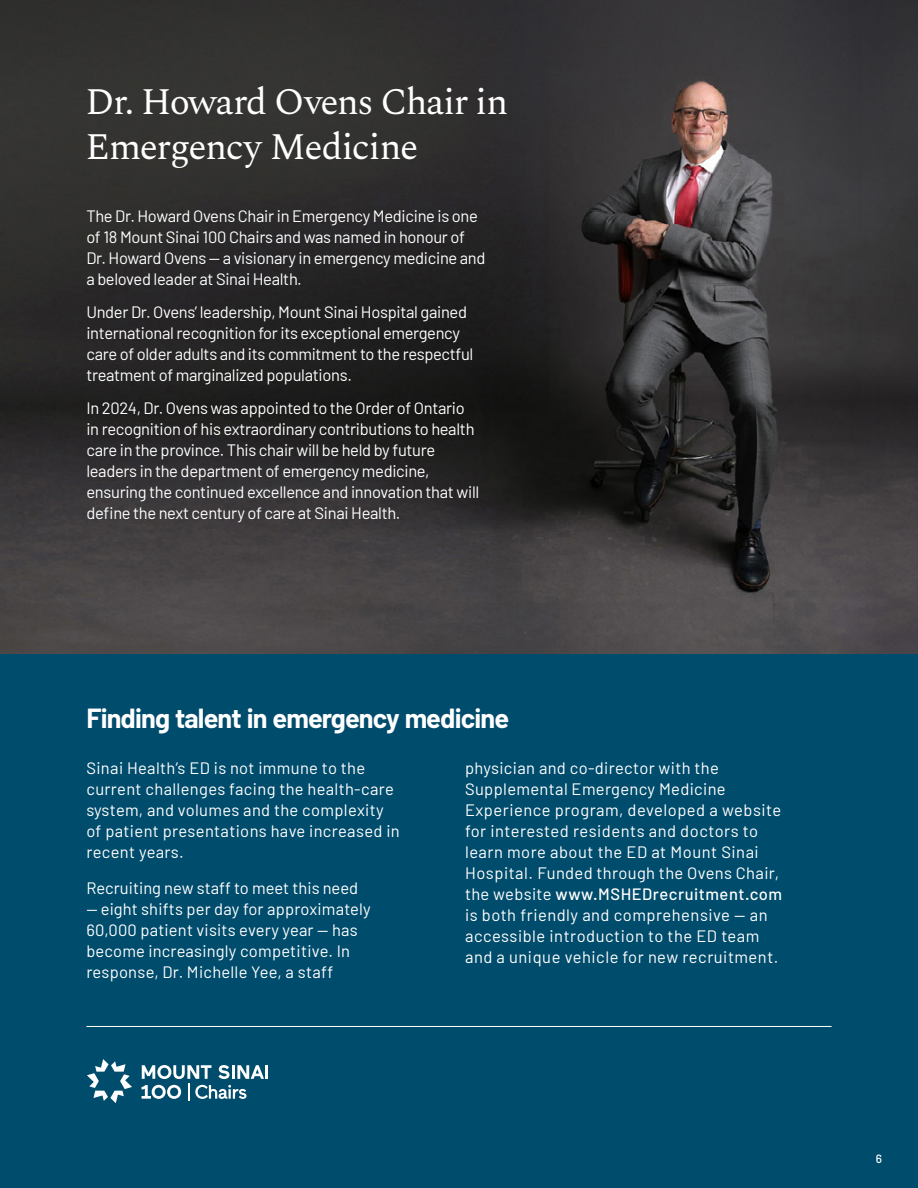
<style>
.page{position:relative;width:918px;height:1188px;background:#fff}
.page>*{position:absolute;margin:0;border:0;box-sizing:border-box;transform-origin:0 0}
.H1_Spectral_28pt{font:37.5px/45px "Spectral";letter-spacing:-.04em;color:#fff}
.H3_-_Barlow_Subtitles{font:700 27px "Barlow";letter-spacing:-.03em;color:#fff}
.Text_1{font:16.5px/21px "Barlow";letter-spacing:-.02em;color:#fff}
.Text_1-2{font:16.5px/21px "Barlow";letter-spacing:.03em;color:#fff}
.Text_1-3{font:16.5px/21px "Barlow";letter-spacing:.02em;color:#fff}
.Text_1-4{font:16.5px/21px "Barlow";letter-spacing:.01em;color:#fff}
.Text_1-5{font:16.5px "Barlow";color:#fff}
.t1{font:500 12px "Barlow";color:#fff}
.s1{font-weight:500}
</style>
<div class="page">
<div style="left:0;top:634px;width:918px;height:554px;background:#004c6c"></div>
<img style="left:0;top:0;width:918px;height:653px">
<hr style="left:265px;top:1065px;width:3px;height:14px;background:#fff">
<svg style="left:87px;top:1059px;width:45px;height:44px"></svg>
<svg style="left:142px;top:1065px;width:122px;height:36px"></svg>
<hr style="left:86px;top:1026px;width:746px;height:1px;background:#fff">
<p class="H1_Spectral_28pt" style="left:86px;top:76px;width:424px">Dr. Howard Ovens Chair in<br>Emergency Medicine</p>
<p class="Text_1" style="left:86px;top:204px;width:401px">The Dr. Howard Ovens Chair in Emergency Medicine is one of 18 Mount Sinai 100 Chairs and was named in honour of Dr. Howard Ovens — a visionary in emergency medicine and a beloved leader at Sinai Health.</p>
<p class="Text_1" style="left:86px;top:300px;width:389px">Under Dr. Ovens’ leadership, Mount Sinai Hospital gained international recognition for its exceptional emergency care of older adults and its commitment to the respectful treatment of marginalized populations.</p>
<p class="Text_1" style="left:86px;top:396px;width:394px">In 2024, Dr. Ovens was appointed to the Order of Ontario in recognition of his extraordinary contributions to health care in the province. This chair will be held by future leaders in the department of emergency medicine, ensuring the continued excellence and innovation that will define the next century of care at Sinai Health.</p>
<p class="H3_-_Barlow_Subtitles" style="left:86px;top:698px;width:424px">Finding talent in emergency medicine</p>
<p class="Text_1-3" style="left:86px;top:756px;width:315px">Sinai Health’s ED is not immune to the current challenges facing the health-care system, and volumes and the complexity of patient presentations have increased in recent years.</p>
<p class="Text_1-5" style="left:86px;top:876px;width:273px">Recruiting new staff to meet this need</p>
<p class="Text_1-4" style="left:86px;top:897px;width:286px">— eight shifts per day for approximately 60,000 patient visits every year — has become increasingly competitive. In response, Dr. Michelle Yee, a staff</p>
<p class="Text_1-2" style="left:465px;top:756px;width:319px">physician and co-director with the Supplemental Emergency Medicine Experience program, developed a website for interested residents and doctors to learn more about the ED at Mount Sinai Hospital. Funded through the Ovens Chair, the website <span class="s1">www.MSHEDrecruitment.com </span>is both friendly and comprehensive — an accessible introduction to the ED team and a unique vehicle for new recruitment.</p>
<p class="t1" style="left:876px;top:1152px;width:8px">6</p>
</div>
